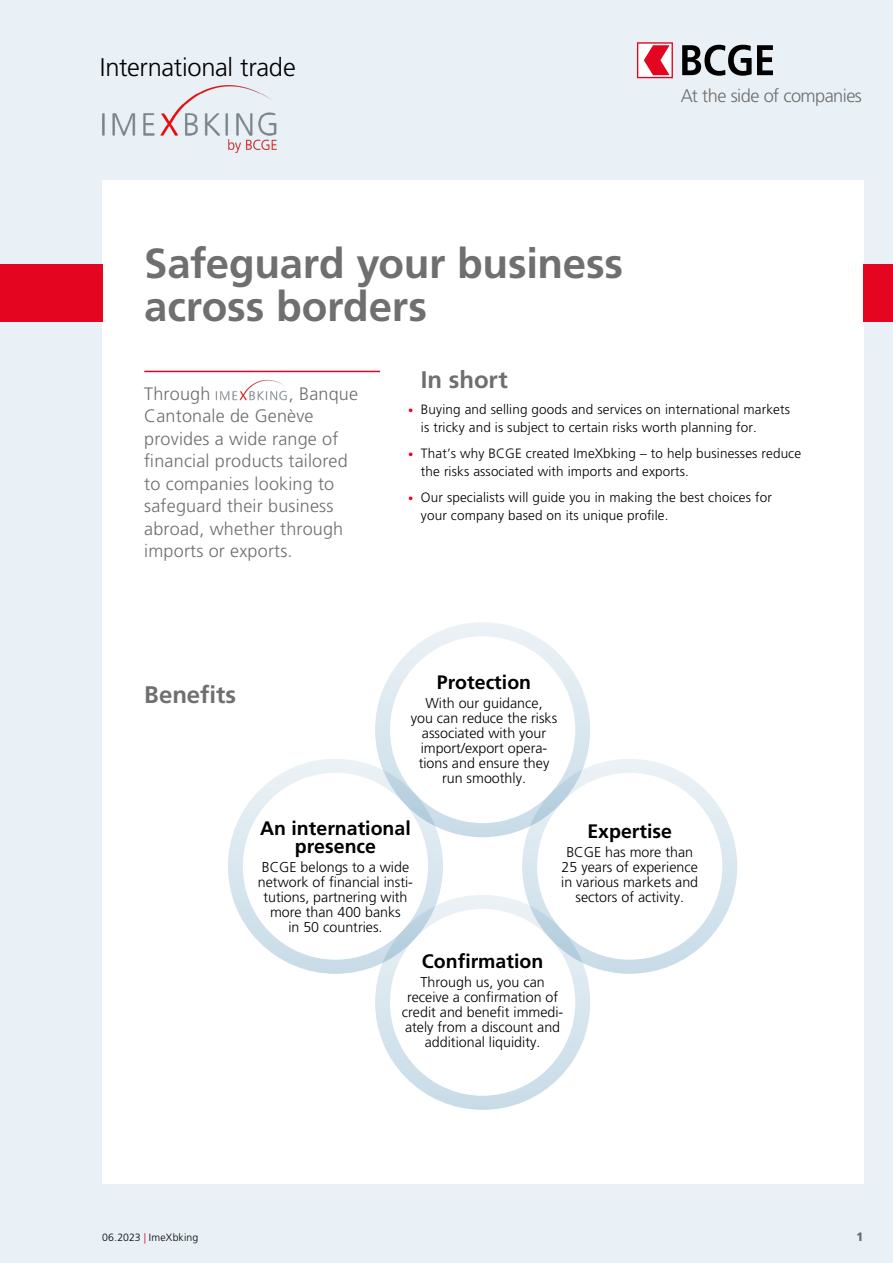
<style>
.page{position:relative;width:893px;height:1263px;background:#eaf1f6}
.page>*{position:absolute;margin:0;border:0;box-sizing:border-box;transform-origin:0 0}
.t1{font:700 42px/43.5px "Frutiger LT Std";letter-spacing:-.005em;color:#706f6f}
.t2{font:300 25.5px "Frutiger LT Std";letter-spacing:-.01em;color:#000}
.t3{font:700 24px "Frutiger LT Std";color:#706f6f}
.t4{font:700 19.5px/18px "Frutiger LT Std";color:#000;text-align:center}
.t5{font:300 18.15px "Frutiger LT Std";letter-spacing:-.03em;color:#6d6d6c}
.t6{font:300 18px/22.5px "Frutiger LT Std";letter-spacing:.01em;color:#706f6f}
.t7{font:300 14.25px/15px "Frutiger LT Std";color:#000;text-align:center}
.t8{font:300 13.5px/18px "Frutiger LT Std";letter-spacing:.01em;color:#000}
.t9{font:700 12px "Frutiger LT Std";color:#706f6f}
.t10{font:300 10.5px "Frutiger LT Std";letter-spacing:.015em;color:#000}
.s1{font-size:10.5px;color:#e40521}
.s2{color:#e40521}
</style>
<div class="page">
<div style="left:102px;top:180px;width:761px;height:1003px;background:#fff"></div>
<div style="left:375px;top:622px;width:215px;height:215px;background:linear-gradient(to bottom,#ecf3f7,#c8dce7);border-radius:50%"></div>
<div style="left:390px;top:636px;width:185px;height:187px;background:#fff;border-radius:50%"></div>
<div style="left:375px;top:895px;width:215px;height:215px;background:linear-gradient(to bottom,#ecf3f7,#c8dce8);border-radius:50%"></div>
<div style="left:390px;top:909px;width:185px;height:187px;background:#fff;border-radius:50%"></div>
<svg style="left:228px;top:759px;width:215px;height:215px;background:#d4e3ec"></svg>
<div style="left:243px;top:773px;width:185px;height:187px;background:#fff;border-radius:50%"></div>
<svg style="left:522px;top:759px;width:215px;height:215px;background:#d4e3ec"></svg>
<div style="left:537px;top:773px;width:185px;height:187px;background:#fff;border-radius:50%"></div>
<div style="left:0;top:264px;width:102px;height:57px;background:#e40521"></div>
<div style="left:863px;top:264px;width:30px;height:57px;background:#e40521"></div>
<hr style="left:144px;top:371px;width:236px;height:1px;background:#e40521">
<img style="left:216px;top:380px;width:71px;height:20px">
<img style="left:102px;top:85px;width:175px;height:68px">
<svg style="left:637px;top:42px;width:36px;height:36px"></svg>
<svg style="left:682px;top:45px;width:91px;height:31px"></svg>
<h2 class="t2" style="left:100px;top:52px;width:197px">International trade</h2>
<h1 class="t1" style="left:144px;top:242px;width:480px">Safeguard your business across borders</h1>
<p class="t5" style="left:681px;top:85px;width:183px">At the side of companies</p>
<p class="t6" style="left:144px;top:383px;width:68px">Through</p>
<p class="t6" style="left:144px;top:383px;width:215px;text-indent:145px">, Banque<br>Cantonale de Genève provides a wide range of financial products tailored to companies looking to safeguard their business abroad, whether through imports or exports.</p>
<h3 class="t3" style="left:144px;top:680px;width:94px">Benefits</h3>
<h3 class="t3" style="left:421px;top:365px;width:88px">In short</h3>
<p class="t8" style="left:421px;top:400px;width:371px;text-indent:-13px"><span class="s1">•</span> Buying and selling goods and services on international markets is tricky and is subject to certain risks worth planning for.</p>
<p class="t8" style="left:421px;top:445px;width:382px;text-indent:-13px"><span class="s1">•</span> That’s why BCGE created ImeXbking – to help businesses reduce the risks associated with imports and exports.</p>
<p class="t8" style="left:421px;top:489px;width:352px;text-indent:-13px"><span class="s1">•</span> Our specialists will guide you in making the best choices for your company based on its unique profile.</p>
<h3 class="t4" style="left:437px;top:673px;width:96px">Protection</h3>
<p class="t7" style="left:411px;top:696px;width:148px">With our guidance,<br>you can reduce the risks associated with your import/export opera&shy;tions and ensure they run smoothly.</p>
<h3 class="t4" style="left:260px;top:819px;width:152px">An international presence</h3>
<p class="t7" style="left:258px;top:860px;width:157px">BCGE belongs to a wide network of financial insti&shy;tutions, partnering with more than 400 banks<br>in 50 countries.</p>
<h3 class="t4" style="left:587px;top:822px;width:86px">Expertise</h3>
<p class="t7" style="left:561px;top:844px;width:138px">BCGE has more than<br>25 years of experience in various markets and sectors of activity.</p>
<h3 class="t4" style="left:422px;top:952px;width:123px">Confirmation</h3>
<p class="t7" style="left:402px;top:974px;width:163px">Through us, you can receive a confirmation of credit and benefit immedi&shy;ately from a discount and additional liquidity.</p>
<p class="t10" style="left:102px;top:1232px;width:98px">06.2023 <span class="s2">|</span> ImeXbking</p>
<p class="t9" style="left:856px;top:1230px;width:8px">1</p>
</div>
